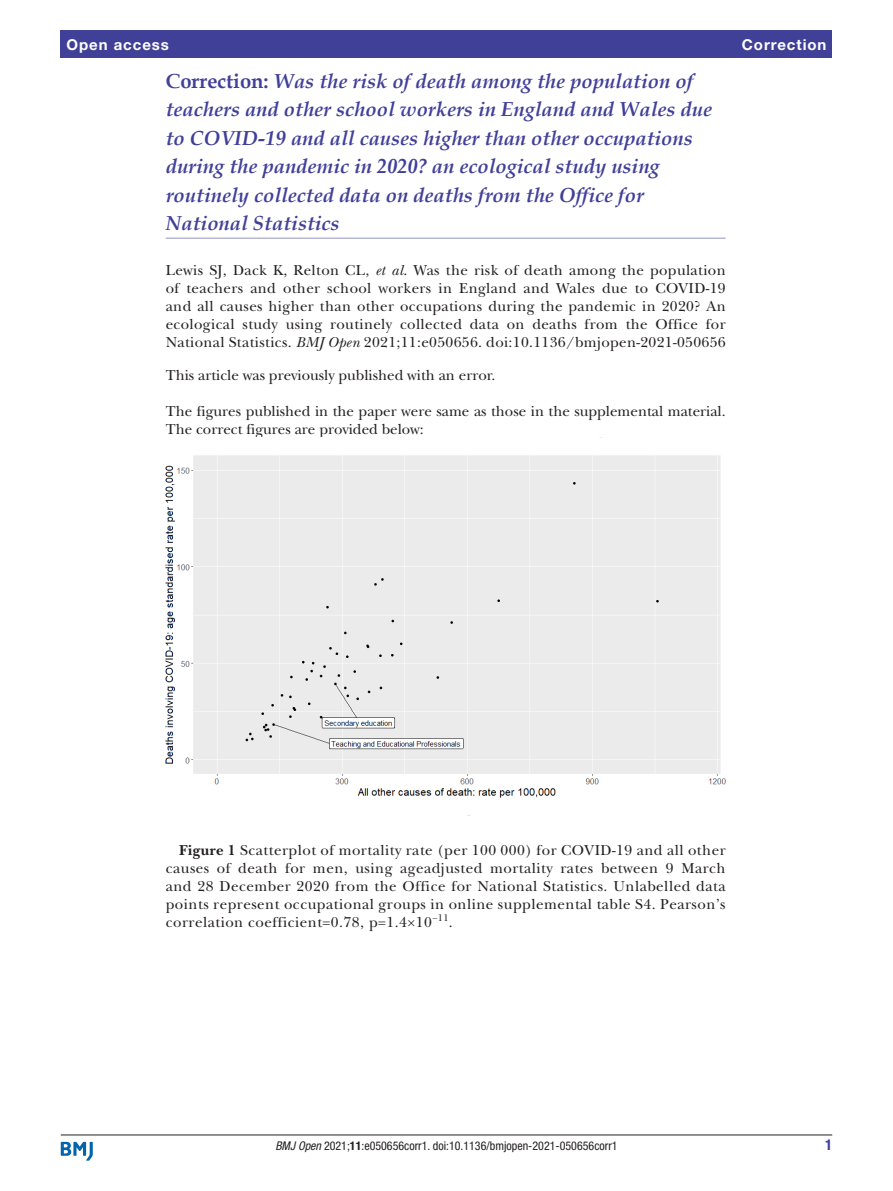
<style>
.page{position:relative;width:893px;height:1191px;background:#fff}
.page>*{position:absolute;margin:0;border:0;box-sizing:border-box;transform-origin:0 0}
.t1{font:italic 700 20.25px/28.5px "Book Antiqua";color:#414099}
.t2{font:15px/18px "New Baskerville";color:#231f20;text-align:justify}
.t3{font:700 15px "Helvetica Neue LT Std";letter-spacing:.065em;color:#fff}
.t4{font:700 condensed 15px "Helvetica Neue LT Std";color:#414099}
.t5{font:condensed 12px "Helvetica Neue LT Std";color:#231f20}
.t6{font:9.9px "New Baskerville";color:#231f20}
.s1{font-style:normal}
.s2{font-style:italic}
.s3{font-weight:700}
</style>
<div class="page">
<hr style="left:61px;top:1134px;width:771px;height:1px;background:#231f20">
<svg style="left:61px;top:1141px;width:32px;height:19px"></svg>
<div style="left:61px;top:31px;width:771px;height:27px;background:#414099"></div>
<hr style="left:166px;top:238px;width:560px;height:1px;background:#a09fcc">
<img style="left:166px;top:455px;width:560px;height:343px">
<p class="t3" style="left:66px;top:35px;width:104px">Open access</p>
<p class="t1" style="left:166px;top:66px;width:548px"><span class="s1">Correction:</span> Was the risk of death among the population of teachers and other school workers in England and Wales due to COVID-19 and all causes higher than other occupations during the pandemic in 2020? an ecological study using routinely collected data on deaths from the Office for National Statistics</p>
<p class="t2" style="left:166px;top:261px;width:561px">Lewis SJ, Dack K, Relton CL, <span class="s2">et al</span>. Was the risk of death among the population of teachers and other school workers in England and Wales due to COVID-19 and all causes higher than other occupations during the pandemic in 2020? An ecological study using routinely collected data on deaths from the Office for National Statistics. <span class="s2">BMJ Open</span> 2021;11:e050656. doi:10.1136/bmjopen-2021-050656</p>
<p class="t2" style="left:166px;top:366px;width:331px">This article was previously published with an error.</p>
<p class="t2" style="left:166px;top:402px;width:561px">The figures published in the paper were same as those in the supplemental material.<br>The correct figures are provided below:</p>
<p class="t3" style="left:742px;top:35px;width:86px">Correction</p>
<p class="t2" style="left:166px;top:841px;width:561px;text-indent:14px"><span class="s3">Figure 1</span> Scatterplot of mortality rate (per 100 000) for COVID-19 and all other causes of death for men, using ageadjusted mortality rates between 9 March and 28 December 2020 from the Office for National Statistics. Unlabelled data points represent occupational groups in online supplemental table S4. Pearson’s correlation coefficient=0.78, p=1.4×10</p>
<p class="t6" style="left:432px;top:911px;width:18px">−11</p>
<p class="t2" style="left:449px;top:913px;width:5px">.</p>
<p class="t5" style="left:275px;top:1138px;width:344px"><span class="s2">BMJ Open</span> 2021;<span class="s3">11</span>:e050656corr1. doi:10.1136/bmjopen-2021-050656corr1</p>
<p class="t4" style="left:825px;top:1135px;width:9px">1</p>
</div>
